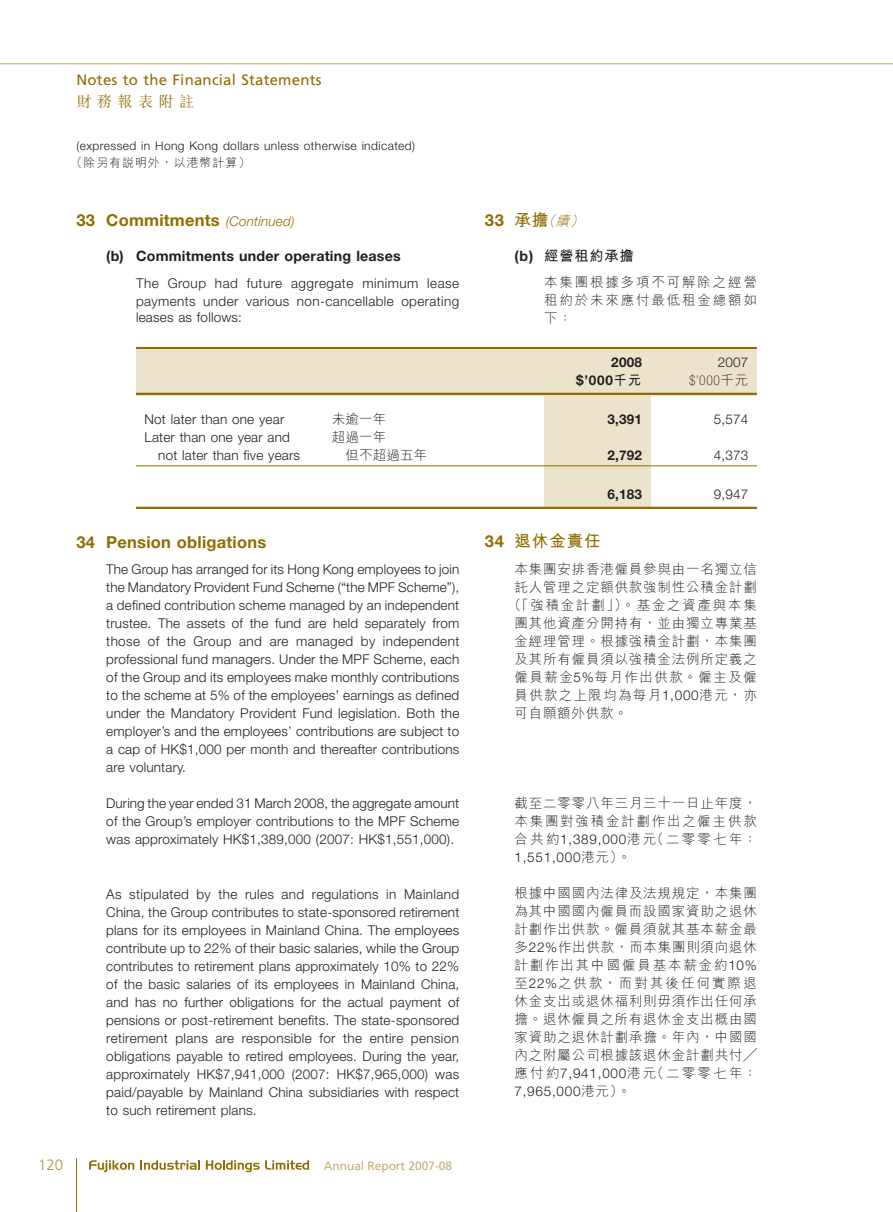
<style>
.page{position:relative;width:893px;height:1212px;background:#fff}
.page>*{position:absolute;margin:0;border:0;box-sizing:border-box;transform-origin:0 0}
.t1{font:700 16.5px "Helvetica Neue LT Std";letter-spacing:.015em;color:#906d00}
.t2{font:700 16.5px "M Hei HK";letter-spacing:.055em;color:#906d00}
.t3{font:15px/22.5px "Frutiger LT Std";letter-spacing:.015em;color:#906d00}
.t4{font:300 15px "Frutiger LT Std";color:#b19146}
.t5{font:700 14.25px "Helvetica Neue LT Std";letter-spacing:.015em;color:#231f20}
.t6{font:700 14.25px "M Hei HK";letter-spacing:.055em;color:#231f20}
.t7{font:300 13.5px/18px "Helvetica Neue LT Std";letter-spacing:.015em;color:#231f20;text-align:justify}
.t8{font:300 13.5px/18px "M Hei HK";letter-spacing:.06em;color:#231f20;text-align:justify}
.t9{font:700 13.5px "Helvetica Neue LT Std";letter-spacing:.015em;color:#231f20}
.t10{font:300 13.5px "M Hei HK";letter-spacing:.095em;color:#231f20}
.t11{font:300 13.5px "M Hei HK";letter-spacing:.13em;color:#231f20}
.t12{font:300 13.5px "M Hei HK";letter-spacing:.105em;color:#231f20}
.t13{font:100 condensed 13.5px "Helvetica Neue LT Std";color:#231f20}
.t14{font:italic 300 13.5px "M Hei HK";color:#906d00}
.t15{font:300 12px/16.5px "Helvetica Neue LT Std";letter-spacing:.035em;color:#231f20}
.t16{font:12px "Frutiger LT Std";letter-spacing:-.005em;color:#c7ac72}
.s1{font-family:"M Sung HK";font-weight:300}
.s2{font-family:"M Hei HK"}
.s3{font-weight:300;font-style:italic;font-size:13.5px}
.s4{font-family:"Helvetica Neue LT Std";font-weight:700;font-style:normal;font-size:16.5px}
.s5{font-weight:700;font-style:normal;font-size:16.5px}
.s6{font-family:"Helvetica Neue LT Std"}
.s7{font-family:"M Hei HK";font-weight:300;font-stretch:normal}
</style>
<div class="page">
<hr style="left:0;top:63px;width:893px;height:1px;background:#c7ac72">
<svg style="left:89px;top:1160px;width:45px;height:12px"></svg>
<svg style="left:140px;top:1160px;width:60px;height:9px"></svg>
<svg style="left:206px;top:1160px;width:103px;height:12px"></svg>
<hr style="left:76px;top:1158px;width:1px;height:54px;background:#906d00">
<hr style="left:136px;top:347px;width:621px;height:2px;background:#906d00">
<div style="left:136px;top:349px;width:621px;height:46px;background:#ece3cd"></div>
<div style="left:544px;top:389px;width:107px;height:119px;background:#ece3cd"></div>
<hr style="left:136px;top:393px;width:621px;height:2px;background:#906d00">
<hr style="left:136px;top:465px;width:621px;height:1px;background:#906d00">
<hr style="left:136px;top:507px;width:621px;height:2px;background:#906d00">
<p class="t3" style="left:77px;top:68px;width:247px">Notes to the Financial Statements<span class="s1">財務報表附註</span></p>
<p class="t15" style="left:71px;top:138px;width:346px;text-indent:6px">(expressed in Hong Kong dollars unless otherwise indicated)<span class="s2">（除另有說明外，以港幣計算）</span></p>
<p class="t1" style="left:77px;top:210px;width:220px">33 Commitments <span class="s3">(Continued)</span></p>
<p class="t5" style="left:106px;top:247px;width:296px">(b) Commitments under operating leases</p>
<p class="t7" style="left:136px;top:274px;width:325px">The Group had future aggregate minimum lease payments under various non-cancellable operating</p>
<p class="t7" style="left:136px;top:308px;width:107px">leases as follows:</p>
<p class="t14" style="left:485px;top:211px;width:105px"><span class="s4">33</span> <span class="s5">承擔</span>（續）</p>
<p class="t6" style="left:514px;top:245px;width:121px"><span class="s6">(b)</span> 經營租約承擔</p>
<p class="t8" style="left:544px;top:273px;width:214px">本集團根據多項不可解除之經營租約於未來應付最低租金總額如下：</p>
<p class="t9" style="left:611px;top:354px;width:32px">2008</p>
<p class="t7" style="left:718px;top:353px;width:32px">2007</p>
<p class="t9" style="left:576px;top:372px;width:67px">$’000<span class="s2">千元</span></p>
<p class="t13" style="left:689px;top:373px;width:61px">$’000<span class="s7">千元</span></p>
<p class="t7" style="left:145px;top:410px;width:141px">Not later than one year</p>
<p class="t8" style="left:332px;top:410px;width:56px">未逾一年</p>
<p class="t9" style="left:607px;top:411px;width:36px">3,391</p>
<p class="t7" style="left:714px;top:410px;width:36px">5,574</p>
<p class="t7" style="left:145px;top:428px;width:147px">Later than one year and</p>
<p class="t8" style="left:332px;top:428px;width:56px">超過一年</p>
<p class="t7" style="left:158px;top:446px;width:143px">not later than five years</p>
<p class="t8" style="left:345px;top:446px;width:83px">但不超過五年</p>
<p class="t9" style="left:607px;top:447px;width:36px">2,792</p>
<p class="t7" style="left:714px;top:446px;width:36px">4,373</p>
<p class="t9" style="left:607px;top:486px;width:36px">6,183</p>
<p class="t7" style="left:714px;top:485px;width:36px">9,947</p>
<p class="t1" style="left:77px;top:532px;width:191px">34 Pension obligations</p>
<p class="t7" style="left:106px;top:560px;width:355px">The Group has arranged for its Hong Kong employees to join the Mandatory Provident Fund Scheme (“the MPF Scheme”), a defined contribution scheme managed by an independent trustee. The assets of the fund are held separately from those of the Group and are managed by independent professional fund managers. Under the MPF Scheme, each of the Group and its employees make monthly contributions to the scheme at 5% of the employees’ earnings as defined under the Mandatory Provident Fund legislation. Both the employer’s and the employees’ contributions are subject to a cap of HK$1,000 per month and thereafter contributions are voluntary.</p>
<p class="t7" style="left:106px;top:794px;width:354px">During the year ended 31 March 2008, the aggregate amount of the Group’s employer contributions to the MPF Scheme was approximately HK$1,389,000 (2007: HK$1,551,000).</p>
<p class="t7" style="left:106px;top:884px;width:355px">As stipulated by the rules and regulations in Mainland China, the Group contributes to state-sponsored retirement plans for its employees in Mainland China. The employees contribute up to 22% of their basic salaries, while the Group contributes to retirement plans approximately 10% to 22% of the basic salaries of its employees in Mainland China, and has no further obligations for the actual payment of pensions or post-retirement benefits. The state-sponsored retirement plans are responsible for the entire pension obligations payable to retired employees. During the year, approximately HK$7,941,000 (2007: HK$7,965,000) was paid/payable by Mainland China subsidiaries with respect to such retirement plans.</p>
<p class="t4" style="left:38px;top:1157px;width:27px">120</p>
<p class="t16" style="left:324px;top:1158px;width:130px">Annual Report 2007-08</p>
<p class="t2" style="left:485px;top:529px;width:117px"><span class="s6">34</span> 退休金責任</p>
<p class="t8" style="left:514px;top:559px;width:244px">本集團安排香港僱員參與由一名獨立信</p>
<p class="t8" style="left:514px;top:577px;width:244px">託人管理之定額供款強制性公積金計劃</p>
<p class="t11" style="left:508px;top:595px;width:251px">（「強積金計劃」）。基金之資產與本集</p>
<p class="t8" style="left:514px;top:613px;width:244px">團其他資產分開持有，並由獨立專業基</p>
<p class="t8" style="left:514px;top:631px;width:244px">金經理管理。根據強積金計劃，本集團</p>
<p class="t8" style="left:514px;top:649px;width:244px">及其所有僱員須以強積金法例所定義之</p>
<p class="t12" style="left:514px;top:667px;width:244px">僱員薪金<span class="s6">5%</span>每月作出供款。僱主及僱</p>
<p class="t10" style="left:514px;top:685px;width:244px">員供款之上限均為每月<span class="s6">1,000</span>港元，亦</p>
<p class="t8" style="left:514px;top:703px;width:115px">可自願額外供款。</p>
<p class="t8" style="left:514px;top:793px;width:244px">截至二零零八年三月三十一日止年度，本集團對強積金計劃作出之僱主供款合共約<span class="s6">1,389,000</span>港元（二零零七年：<span class="s6">1,551,000</span>港元）。</p>
<p class="t8" style="left:514px;top:883px;width:244px">根據中國國內法律及法規規定，本集團為其中國國內僱員而設國家資助之退休計劃作出供款。僱員須就其基本薪金最多<span class="s6">22%</span>作出供款，而本集團則須向退休計劃作出其中國僱員基本薪金約<span class="s6">10%</span>至<span class="s6">22%</span>之供款，而對其後任何實際退休金支出或退休福利則毋須作出任何承擔。退休僱員之所有退休金支出概由國家資助之退休計劃承擔。年內，中國國內之附屬公司根據該退休金計劃共付╱應付約<span class="s6">7,941,000</span>港元（二零零七年：<span class="s6">7,965,000</span>港元）。</p>
</div>
